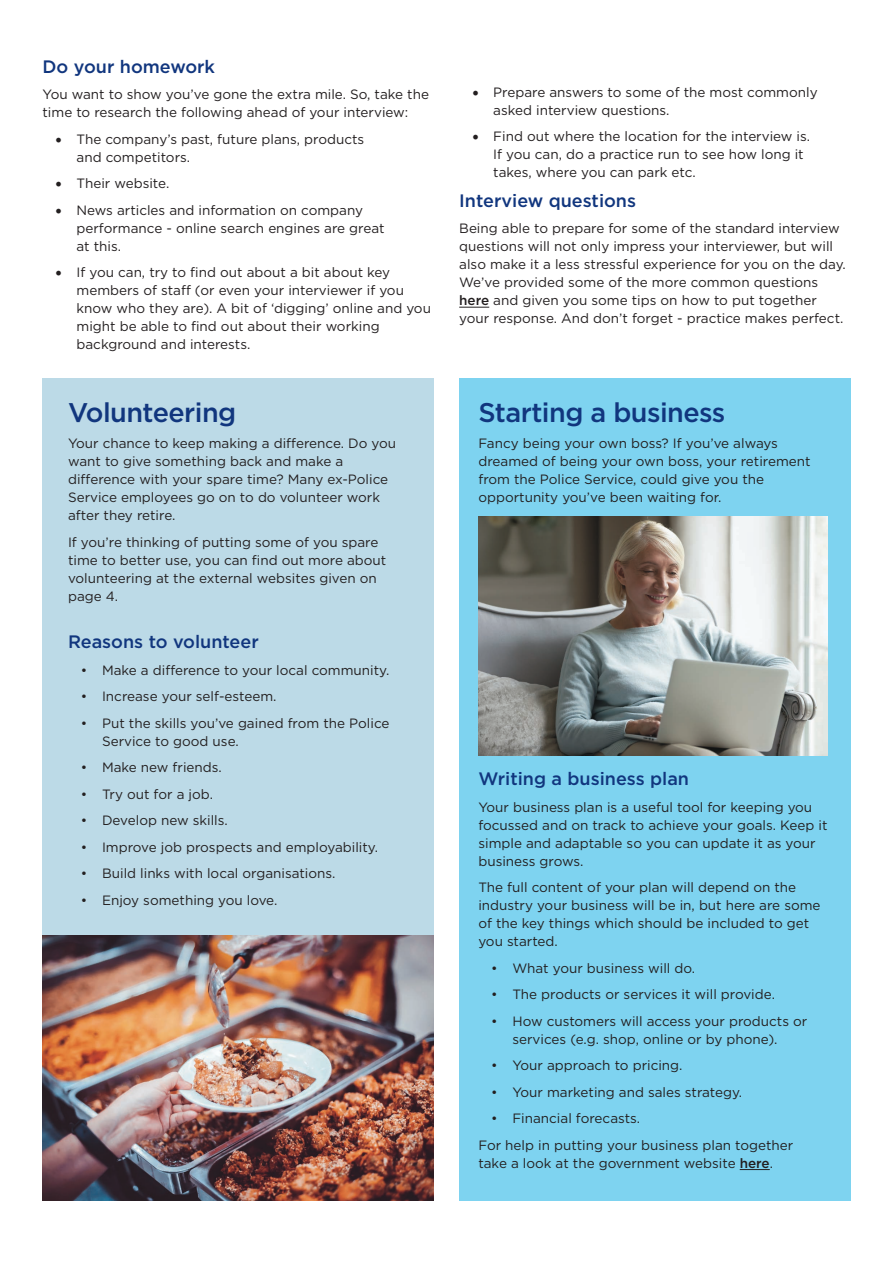
<style>
.page{position:relative;width:893px;height:1263px;background:#fff}
.page>*{position:absolute;margin:0;border:0;box-sizing:border-box;transform-origin:0 0}
.t1{font:500 27px "Gotham";letter-spacing:-.02em;color:#11367e}
.t2{font:500 18px "Gotham";color:#11367e}
.t3{font:13.5px/18px "Gotham";color:#231f20}
.s1{font-family:"Minion Pro";font-size:18px}
.s2{font-weight:500}
</style>
<div class="page">
<div style="left:43px;top:378px;width:391px;height:567px;background:#bcdae7"></div>
<div style="left:459px;top:378px;width:391px;height:822px;background:#7ed3f0"></div>
<hr style="left:459px;top:307px;width:30px;height:1px;background:#231f20">
<hr style="left:740px;top:1169px;width:30px;height:1px;background:#231f20">
<img style="left:43px;top:935px;width:391px;height:265px">
<img style="left:478px;top:517px;width:350px;height:238px">
<h2 class="t2" style="left:43px;top:56px;width:174px">Do your homework</h2>
<p class="t3" style="left:43px;top:85px;width:388px">You want to show you’ve gone the extra mile. So, take the time to research the following ahead of your interview:</p>
<p class="t3" style="left:77px;top:130px;width:289px;text-indent:-21px"><span class="s1">•</span> The company’s past, future plans, products and competitors.</p>
<p class="t3" style="left:55px;top:174px;width:116px"><span class="s1">•</span> Their website.</p>
<p class="t3" style="left:77px;top:201px;width:310px;text-indent:-21px"><span class="s1">•</span> News articles and information on company performance - online search engines are great at this.</p>
<p class="t3" style="left:77px;top:263px;width:356px;text-indent:-21px"><span class="s1">•</span> If you can, try to find out about a bit about key members of staff (or even your interviewer if you know who they are). A bit of ‘digging’ online and you might be able to find out about their working background and interests.</p>
<h1 class="t1" style="left:68px;top:397px;width:170px">Volunteering</h1>
<p class="t3" style="left:68px;top:434px;width:330px">Your chance to keep making a difference. Do you want to give something back and make a difference with your spare time? Many ex-Police Service employees go on to do volunteer work after they retire.</p>
<p class="t3" style="left:68px;top:532px;width:320px">If you’re thinking of putting some of you spare time to better use, you can find out more about volunteering at the external websites given on page 4.</p>
<h2 class="t2" style="left:68px;top:631px;width:192px">Reasons to volunteer</h2>
<p class="t3" style="left:81px;top:660px;width:310px">• Make a difference to your local community.</p>
<p class="t3" style="left:81px;top:687px;width:197px">• Increase your self-esteem.</p>
<p class="t3" style="left:102px;top:713px;width:289px;text-indent:-21px">• Put the skills you’ve gained from the Police<br>Service to good use.</p>
<p class="t3" style="left:81px;top:758px;width:143px">• Make new friends.</p>
<p class="t3" style="left:81px;top:784px;width:134px">• Try out for a job.</p>
<p class="t3" style="left:81px;top:811px;width:149px">• Develop new skills.</p>
<p class="t3" style="left:81px;top:837px;width:299px">• Improve job prospects and employability.</p>
<p class="t3" style="left:81px;top:864px;width:256px">• Build links with local organisations.</p>
<p class="t3" style="left:81px;top:890px;width:198px">• Enjoy something you love.</p>
<p class="t3" style="left:493px;top:83px;width:326px;text-indent:-21px"><span class="s1">•</span> Prepare answers to some of the most commonly asked interview questions.</p>
<p class="t3" style="left:493px;top:127px;width:318px;text-indent:-21px"><span class="s1">•</span> Find out where the location for the interview is.<br>If you can, do a practice run to see how long it takes, where you can park etc.</p>
<h2 class="t2" style="left:459px;top:190px;width:178px">Interview questions</h2>
<p class="t3" style="left:459px;top:219px;width:388px">Being able to prepare for some of the standard interview questions will not only impress your interviewer, but will also make it a less stressful experience for you on the day.<br>We’ve provided some of the more common questions <span class="s2">here</span> and given you some tips on how to put together your response. And don’t forget - practice makes perfect.</p>
<h1 class="t1" style="left:478px;top:397px;width:248px">Starting a business</h1>
<p class="t3" style="left:478px;top:434px;width:334px">Fancy being your own boss? If you’ve always dreamed of being your own boss, your retirement from the Police Service, could give you the opportunity you’ve been waiting for.</p>
<h2 class="t2" style="left:478px;top:768px;width:212px">Writing a business plan</h2>
<p class="t3" style="left:478px;top:798px;width:351px">Your business plan is a useful tool for keeping you focussed and on track to achieve your goals. Keep it simple and adaptable so you can update it as your business grows.</p>
<p class="t3" style="left:478px;top:878px;width:344px">The full content of your plan will depend on the industry your business will be in, but here are some of the key things which should be included to get you started.</p>
<p class="t3" style="left:491px;top:959px;width:206px">• What your business will do.</p>
<p class="t3" style="left:491px;top:985px;width:285px">• The products or services it will provide.</p>
<p class="t3" style="left:512px;top:1012px;width:296px;text-indent:-21px">• How customers will access your products or services (e.g. shop, online or by phone).</p>
<p class="t3" style="left:491px;top:1056px;width:193px">• Your approach to pricing.</p>
<p class="t3" style="left:491px;top:1083px;width:253px">• Your marketing and sales strategy.</p>
<p class="t3" style="left:478px;top:1105px;width:316px;line-height:26.5px;text-indent:13px">• Financial forecasts.<br>For help in putting your business plan together</p>
<p class="t3" style="left:478px;top:1153px;width:296px">take a look at the government website <span class="s2">here</span>.</p>
</div>
